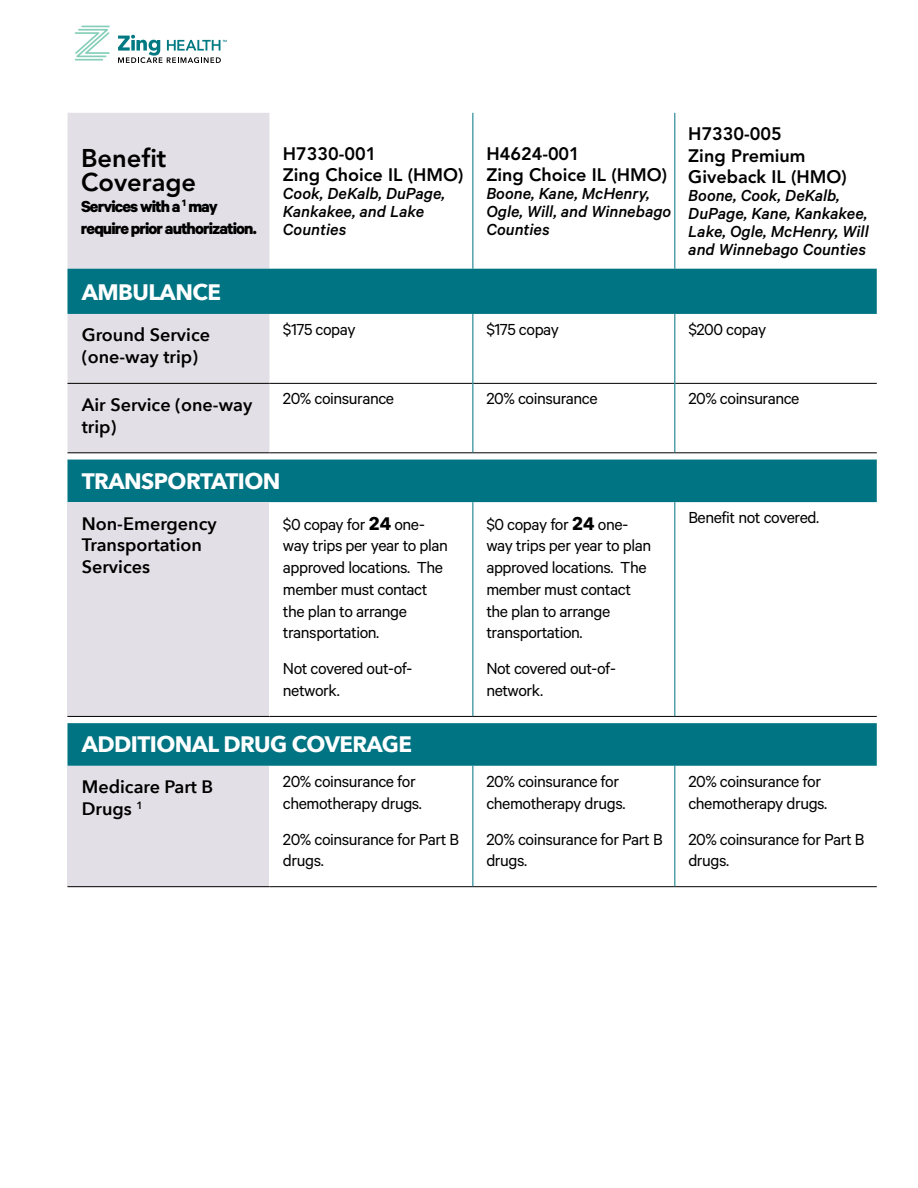
<style>
.page{position:relative;width:918px;height:1188px;background:#fff}
.page>*{position:absolute;margin:0;border:0;box-sizing:border-box;transform-origin:0 0}
.t1{font:800 25.5px/24px "Avenir";color:#000}
.t2{font:700 22.35px "Avenir Next";letter-spacing:-.025em;color:#fff}
.t3{font:18px/21.8px "Calibre";letter-spacing:-.025em;color:#000}
.t4{font:italic 500 18px/18px "Calibre";color:#000}
.t5{font:600 18px/21.8px "Avenir Next";color:#000}
.t6{font:800 18px/21.6px "Avenir";color:#000}
.t7{font:700 18px/21.8px "Calibre";letter-spacing:-.05em;color:#000}
.s1{font-family:"Avenir Next";font-weight:700}
</style>
<div class="page">
<hr style="left:75px;top:59px;width:28px;height:2px;background:#85ceb8">
<svg style="left:75px;top:26px;width:35px;height:31px"></svg>
<svg style="left:118px;top:35px;width:109px;height:28px"></svg>
<div style="left:68px;top:113px;width:201px;height:339px;background:#e2e0e6"></div>
<div style="left:68px;top:269px;width:809px;height:45px;background:#007482"></div>
<hr style="left:68px;top:383px;width:201px;height:1px;background:#000">
<hr style="left:68px;top:452px;width:201px;height:1px;background:#000">
<hr style="left:269px;top:383px;width:203px;height:1px;background:#000">
<hr style="left:269px;top:452px;width:204px;height:1px;background:#000">
<hr style="left:473px;top:383px;width:201px;height:1px;background:#000">
<hr style="left:675px;top:383px;width:202px;height:1px;background:#000">
<hr style="left:473px;top:452px;width:202px;height:1px;background:#000">
<hr style="left:675px;top:452px;width:202px;height:1px;background:#000">
<hr style="left:472px;top:314px;width:1px;height:69px;background:#007482">
<hr style="left:674px;top:314px;width:1px;height:69px;background:#007482">
<hr style="left:472px;top:383px;width:1px;height:69px;background:#007482">
<hr style="left:674px;top:383px;width:1px;height:69px;background:#007482">
<hr style="left:472px;top:113px;width:1px;height:156px;background:#007482">
<hr style="left:674px;top:113px;width:1px;height:156px;background:#007482">
<div style="left:68px;top:460px;width:809px;height:42px;background:#007482"></div>
<div style="left:68px;top:502px;width:201px;height:214px;background:#e2e0e6"></div>
<hr style="left:68px;top:716px;width:201px;height:1px;background:#000">
<hr style="left:269px;top:716px;width:204px;height:1px;background:#000">
<hr style="left:473px;top:716px;width:202px;height:1px;background:#000">
<hr style="left:675px;top:716px;width:202px;height:1px;background:#000">
<hr style="left:472px;top:502px;width:1px;height:214px;background:#007482">
<hr style="left:674px;top:502px;width:1px;height:214px;background:#007482">
<div style="left:68px;top:723px;width:809px;height:43px;background:#007482"></div>
<div style="left:68px;top:766px;width:201px;height:121px;background:#e2e0e6"></div>
<hr style="left:68px;top:886px;width:201px;height:1px;background:#000">
<hr style="left:269px;top:886px;width:204px;height:1px;background:#000">
<hr style="left:473px;top:886px;width:202px;height:1px;background:#000">
<hr style="left:675px;top:886px;width:202px;height:1px;background:#000">
<hr style="left:472px;top:766px;width:1px;height:120px;background:#007482">
<hr style="left:674px;top:766px;width:1px;height:120px;background:#007482">
<h1 class="t1" style="left:81px;top:146px;width:117px">Benefit<br>Coverage</h1>
<p class="t7" style="left:81px;top:195px;width:177px">Services with a <sup>1</sup> may require prior authorization.</p>
<p class="t6" style="left:283px;top:143px;width:182px">H7330-001<br>Zing Choice IL (HMO)</p>
<p class="t4" style="left:283px;top:184px;width:164px">Cook, DeKalb, DuPage,<br>Kankakee, and Lake<br>Counties</p>
<p class="t6" style="left:486px;top:143px;width:182px">H4624-001<br>Zing Choice IL (HMO)</p>
<p class="t4" style="left:486px;top:184px;width:186px">Boone, Kane, McHenry,<br>Ogle, Will, and Winnebago<br>Counties</p>
<p class="t6" style="left:688px;top:123px;width:160px">H7330-005<br>Zing Premium<br>Giveback IL (HMO)</p>
<p class="t4" style="left:688px;top:186px;width:182px">Boone, Cook, DeKalb,<br>DuPage, Kane, Kankakee,<br>Lake, Ogle, McHenry, Will and Winnebago Counties</p>
<p class="t2" style="left:82px;top:273px;width:141px">AMBULANCE</p>
<p class="t5" style="left:82px;top:324px;width:130px">Ground Service (one-way trip)</p>
<p class="t3" style="left:283px;top:318px;width:74px">$175 copay</p>
<p class="t3" style="left:486px;top:318px;width:74px">$175 copay</p>
<p class="t3" style="left:688px;top:318px;width:79px">$200 copay</p>
<p class="t5" style="left:82px;top:393px;width:172px">Air Service (one-way trip)</p>
<p class="t3" style="left:283px;top:387px;width:113px">20% coinsurance</p>
<p class="t3" style="left:486px;top:387px;width:113px">20% coinsurance</p>
<p class="t3" style="left:688px;top:387px;width:113px">20% coinsurance</p>
<p class="t2" style="left:82px;top:461px;width:200px">TRANSPORTATION</p>
<p class="t5" style="left:82px;top:512px;width:137px">Non-Emergency<br>Transportation<br>Services</p>
<p class="t3" style="left:283px;top:512px;width:166px">$0 copay for <span class="s1">24</span> one&shy;way trips per year to plan approved locations. The member must contact the plan to arrange transportation.</p>
<p class="t3" style="left:283px;top:657px;width:131px">Not covered out-of&shy;network.</p>
<p class="t3" style="left:688px;top:506px;width:132px">Benefit not covered.</p>
<p class="t3" style="left:486px;top:512px;width:166px">$0 copay for <span class="s1">24</span> one&shy;way trips per year to plan approved locations. The member must contact the plan to arrange transportation.</p>
<p class="t3" style="left:486px;top:657px;width:131px">Not covered out-of&shy;network.</p>
<p class="t2" style="left:82px;top:725px;width:332px">ADDITIONAL DRUG COVERAGE</p>
<p class="t5" style="left:82px;top:776px;width:133px">Medicare Part B<br>Drugs <sup>1</sup></p>
<p class="t3" style="left:283px;top:770px;width:141px">20% coinsurance for chemotherapy drugs.</p>
<p class="t3" style="left:283px;top:828px;width:178px">20% coinsurance for Part B drugs.</p>
<p class="t3" style="left:486px;top:770px;width:141px">20% coinsurance for chemotherapy drugs.</p>
<p class="t3" style="left:486px;top:828px;width:178px">20% coinsurance for Part B drugs.</p>
<p class="t3" style="left:688px;top:770px;width:141px">20% coinsurance for chemotherapy drugs.</p>
<p class="t3" style="left:688px;top:828px;width:178px">20% coinsurance for Part B drugs.</p>
</div>
